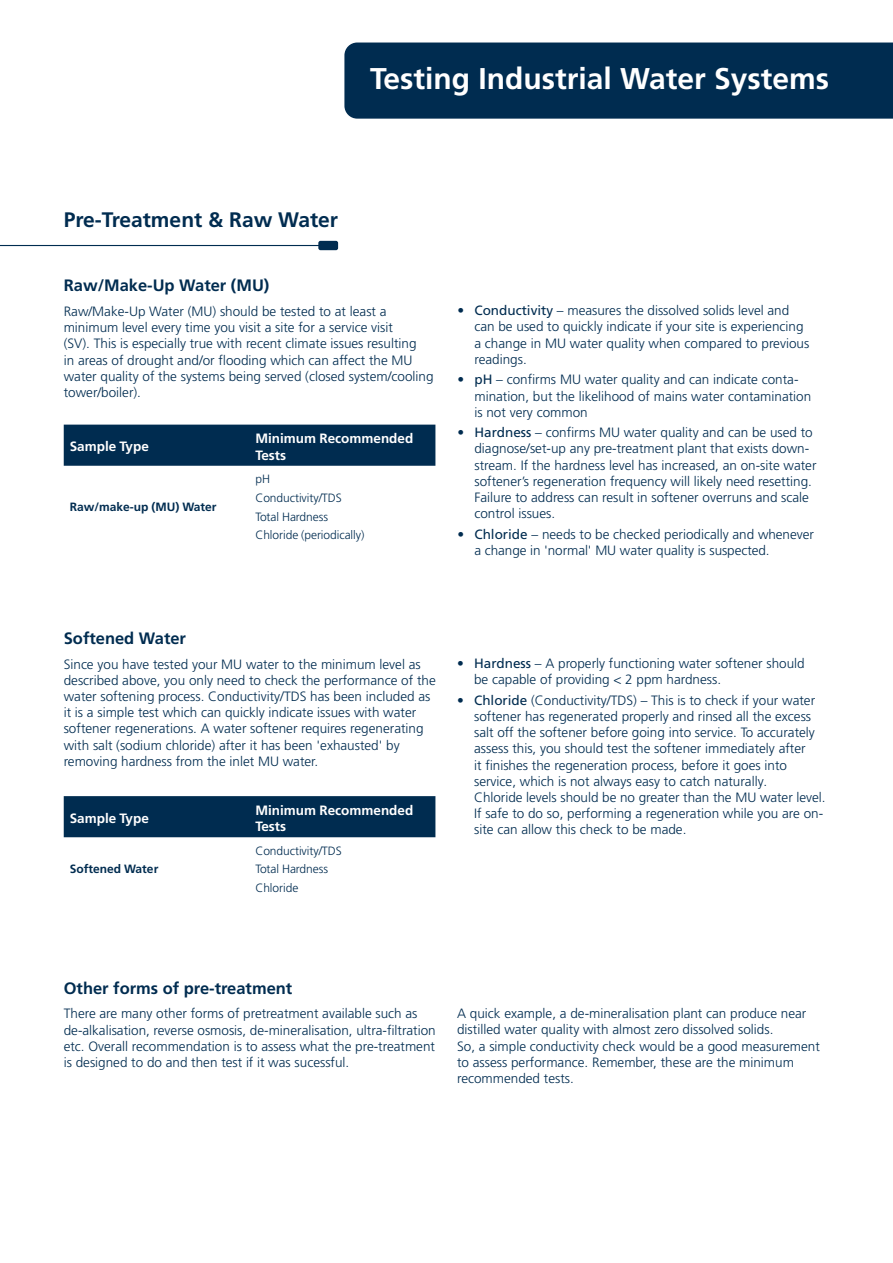
<style>
.page{position:relative;width:893px;height:1263px;background:#fff}
.page>*{position:absolute;margin:0;border:0;box-sizing:border-box;transform-origin:0 0}
.t1{font:700 30px "Frutiger LT Pro";color:#fff}
.t2{font:700 21px "Frutiger LT Pro";color:#002c50}
.t3{font:700 16.5px "Frutiger LT Pro";color:#002c50}
.t4{font:300 13.5px/16.2px "Frutiger LT Pro";color:#002c50}
.t5{font:700 13.5px/16.5px "Frutiger LT Pro";color:#fff}
.t6{font:300 12px/18.6px "Frutiger LT Pro";letter-spacing:-.005em;color:#002c50}
.t7{font:700 12px "Frutiger LT Pro";color:#002c50}
.s1{font-weight:400}
</style>
<div class="page">
<div style="left:318px;top:241px;width:20px;height:9px;background:#002c50;border-radius:2px"></div>
<hr style="left:0;top:245px;width:322px;height:1px;background:#002c50">
<div style="left:64px;top:425px;width:371px;height:41px;background:#002c50"></div>
<div style="left:64px;top:796px;width:371px;height:41px;background:#002c50"></div>
<div style="left:344px;top:43px;width:549px;height:76px;background:#002c50"></div>
<h1 class="t1" style="left:370px;top:61px;width:460px">Testing Industrial Water Systems</h1>
<h2 class="t2" style="left:64px;top:207px;width:276px">Pre-Treatment &amp; Raw Water</h2>
<p class="t3" style="left:64px;top:276px;width:207px">Raw/Make-Up Water (MU)</p>
<p class="t4" style="left:64px;top:303px;width:371px">Raw/Make-Up Water (MU) should be tested to at least a minimum level every time you visit a site for a service visit<br>(SV). This is especially true with recent climate issues resulting<br>in areas of drought and/or flooding which can affect the MU water quality of the systems being served (closed system/cooling tower/boiler).</p>
<p class="t5" style="left:70px;top:439px;width:81px">Sample Type</p>
<p class="t5" style="left:255px;top:430px;width:159px">Minimum Recommended<br>Tests</p>
<p class="t7" style="left:70px;top:500px;width:148px">Raw/make-up (MU) Water</p>
<p class="t6" style="left:255px;top:470px;width:111px">pH<br>Conductivity/TDS<br>Total Hardness<br>Chloride (periodically)</p>
<p class="t4" style="left:474px;top:303px;width:336px;text-indent:-17px"><span class="s1">• Conductivity</span> – measures the dissolved solids level and can be used to quickly indicate if your site is experiencing a change in MU water quality when compared to previous readings.</p>
<p class="t4" style="left:474px;top:372px;width:338px;text-indent:-17px"><span class="s1">• pH</span> – confirms MU water quality and can indicate conta&shy;mination, but the likelihood of mains water contamination is not very common</p>
<p class="t4" style="left:474px;top:424px;width:344px;text-indent:-17px"><span class="s1">• Hardness</span> – confirms MU water quality and can be used to diagnose/set-up any pre-treatment plant that exists down&shy;stream. If the hardness level has increased, an on-site water softener’s regeneration frequency will likely need resetting.<br>Failure to address can result in softener overruns and scale control issues.</p>
<p class="t4" style="left:474px;top:526px;width:341px;text-indent:-17px"><span class="s1">• Chloride</span> – needs to be checked periodically and whenever a change in 'normal' MU water quality is suspected.</p>
<p class="t3" style="left:64px;top:628px;width:124px">Softened Water</p>
<p class="t4" style="left:64px;top:656px;width:374px">Since you have tested your MU water to the minimum level as described above, you only need to check the performance of the water softening process. Conductivity/TDS has been included as it is a simple test which can quickly indicate issues with water softener regenerations. A water softener requires regenerating with salt (sodium chloride) after it has been 'exhausted' by removing hardness from the inlet MU water.</p>
<p class="t5" style="left:70px;top:810px;width:81px">Sample Type</p>
<p class="t5" style="left:255px;top:802px;width:159px">Minimum Recommended<br>Tests</p>
<p class="t7" style="left:70px;top:862px;width:90px">Softened Water</p>
<p class="t6" style="left:255px;top:841px;width:88px">Conductivity/TDS<br>Total Hardness<br>Chloride</p>
<p class="t4" style="left:474px;top:655px;width:332px;text-indent:-17px"><span class="s1">• Hardness</span> – A properly functioning water softener should be capable of providing &lt; 2 ppm hardness.</p>
<p class="t4" style="left:474px;top:692px;width:353px;text-indent:-17px"><span class="s1">• Chloride</span> (Conductivity/TDS) – This is to check if your water softener has regenerated properly and rinsed all the excess salt off the softener before going into service. To accurately assess this, you should test the softener immediately after<br>it finishes the regeneration process, before it goes into service, which is not always easy to catch naturally.<br>Chloride levels should be no greater than the MU water level.<br>If safe to do so, performing a regeneration while you are on&shy;site can allow this check to be made.</p>
<p class="t3" style="left:64px;top:978px;width:230px">Other forms of pre-treatment</p>
<p class="t4" style="left:64px;top:1006px;width:374px">There are many other forms of pretreatment available such as de-alkalisation, reverse osmosis, de-mineralisation, ultra-filtration etc. Overall recommendation is to assess what the pre-treatment is designed to do and then test if it was sucessful.</p>
<p class="t4" style="left:457px;top:1005px;width:364px">A quick example, a de-mineralisation plant can produce near distilled water quality with almost zero dissolved solids.<br>So, a simple conductivity check would be a good measurement to assess performance. Remember, these are the minimum recommended tests.</p>
</div>
